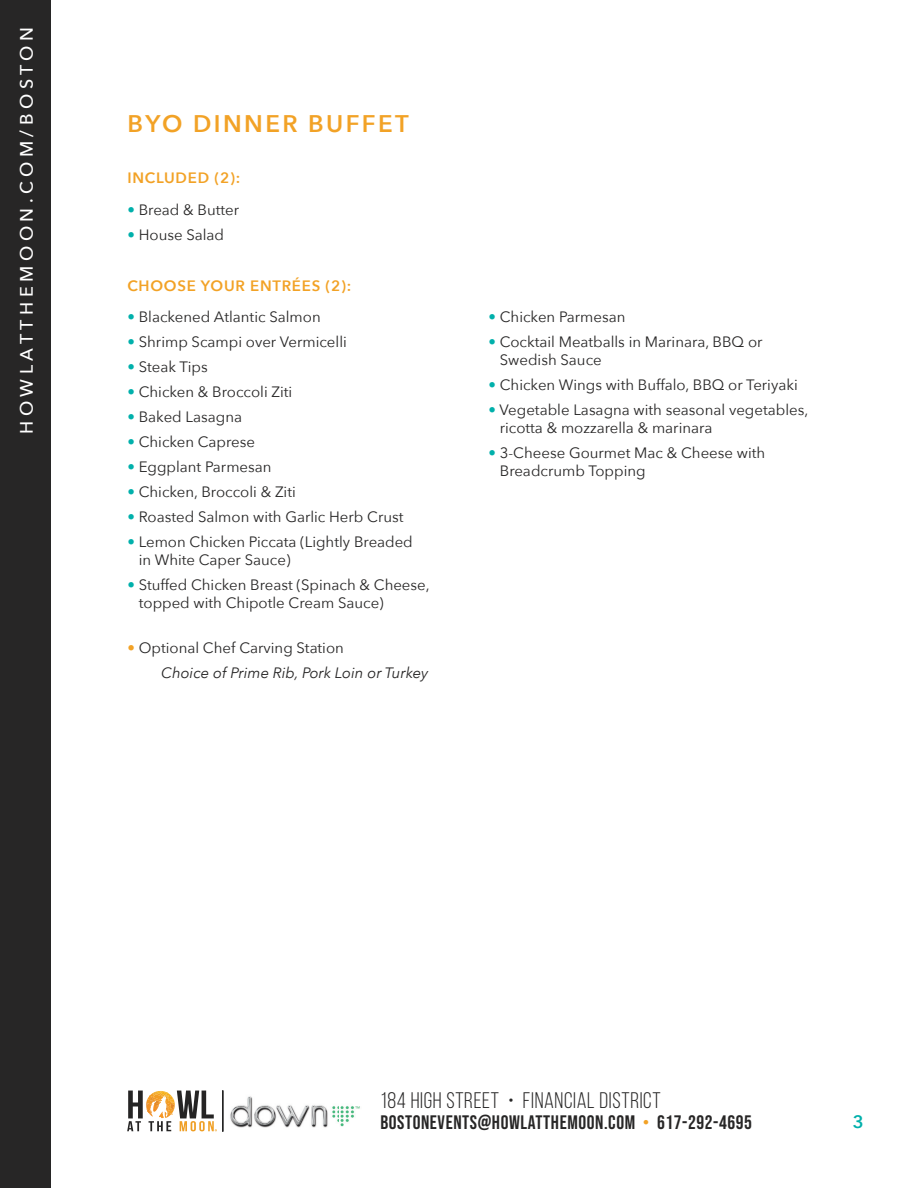
<style>
.page{position:relative;width:918px;height:1188px;background:#fff}
.page>*{position:absolute;margin:0;border:0;box-sizing:border-box;transform-origin:0 0}
.t1{font:600 24px "Avenir Next";letter-spacing:.1em;color:#f2a226}
.t2{font:22.5px "Bebas Neue";letter-spacing:.03em;color:#272626}
.t3{font:19.5px "Bebas Neue";letter-spacing:.03em;color:#272626}
.t4{font:500 18px "Avenir Next";letter-spacing:.25em;color:#fff}
.t5{font:600 18px "Avenir Next";color:#00b0ab}
.Food_Item_List{font:15px/18px "Avenir Next";color:#272626}
.t6{font:600 15px "Avenir Next";letter-spacing:.05em;color:#f2a226}
.Food_Item_List-2{font:italic 15px "Avenir Next";color:#272626}
.s1{color:#00b0ab}
.s2{color:#f2a226}
</style>
<div class="page">
<div style="left:0;top:0;width:51px;height:1188px;background:#272626"></div>
<img style="left:230px;top:1096px;width:130px;height:32px">
<svg style="left:127px;top:1090px;width:97px;height:42px"></svg>
<p class="t4" style="left:11px;top:434px;width:408px;rotate:-90deg">HOWLATTHEMOON.COM/BOSTON</p>
<p class="t1" style="left:127px;top:103px;width:283px">BYO DINNER BUFFET</p>
<p class="t6" style="left:127px;top:165px;width:114px">INCLUDED (2):</p>
<p class="Food_Item_List" style="left:128px;top:201px;width:113px"><span class="s1">•</span> Bread &amp; Butter</p>
<p class="Food_Item_List" style="left:128px;top:226px;width:98px"><span class="s1">•</span> House Salad</p>
<p class="t6" style="left:127px;top:273px;width:225px">CHOOSE YOUR ENTRÉES (2):</p>
<p class="Food_Item_List" style="left:128px;top:307px;width:195px"><span class="s1">•</span> Blackened Atlantic Salmon</p>
<p class="Food_Item_List" style="left:128px;top:332px;width:221px"><span class="s1">•</span> Shrimp Scampi over Vermicelli</p>
<p class="Food_Item_List" style="left:128px;top:357px;width:82px"><span class="s1">•</span> Steak Tips</p>
<p class="Food_Item_List" style="left:128px;top:382px;width:166px"><span class="s1">•</span> Chicken &amp; Broccoli Ziti</p>
<p class="Food_Item_List" style="left:128px;top:407px;width:116px"><span class="s1">•</span> Baked Lasagna</p>
<p class="Food_Item_List" style="left:128px;top:432px;width:129px"><span class="s1">•</span> Chicken Caprese</p>
<p class="Food_Item_List" style="left:128px;top:457px;width:146px"><span class="s1">•</span> Eggplant Parmesan</p>
<p class="Food_Item_List" style="left:128px;top:482px;width:170px"><span class="s1">•</span> Chicken, Broccoli &amp; Ziti</p>
<p class="Food_Item_List" style="left:128px;top:507px;width:278px"><span class="s1">•</span> Roasted Salmon with Garlic Herb Crust</p>
<p class="Food_Item_List" style="left:139px;top:532px;width:276px;text-indent:-11px"><span class="s1">•</span> Lemon Chicken Piccata (Lightly Breaded in White Caper Sauce)</p>
<p class="Food_Item_List" style="left:139px;top:575px;width:292px;text-indent:-11px"><span class="s1">•</span> Stuffed Chicken Breast (Spinach &amp; Cheese, topped with Chipotle Cream Sauce)</p>
<p class="Food_Item_List" style="left:128px;top:638px;width:218px"><span class="s2">•</span> Optional Chef Carving Station</p>
<p class="Food_Item_List-2" style="left:161px;top:660px;width:269px">Choice of Prime Rib, Pork Loin or Turkey</p>
<p class="Food_Item_List" style="left:489px;top:307px;width:138px"><span class="s1">•</span> Chicken Parmesan</p>
<p class="Food_Item_List" style="left:500px;top:332px;width:264px;text-indent:-11px"><span class="s1">•</span> Cocktail Meatballs in Marinara, BBQ or<br>Swedish Sauce</p>
<p class="Food_Item_List" style="left:489px;top:375px;width:311px"><span class="s1">•</span> Chicken Wings with Buffalo, BBQ or Teriyaki</p>
<p class="Food_Item_List" style="left:500px;top:400px;width:310px;text-indent:-11px"><span class="s1">•</span> Vegetable Lasagna with seasonal vegetables, ricotta &amp; mozzarella &amp; marinara</p>
<p class="Food_Item_List" style="left:500px;top:443px;width:267px;text-indent:-11px"><span class="s1">•</span> 3-Cheese Gourmet Mac &amp; Cheese with<br>Breadcrumb Topping</p>
<h2 class="t2" style="left:380px;top:1088px;width:282px">184 HIGH STREET • FINANCIAL DISTRICT</h2>
<h3 class="t3" style="left:380px;top:1111px;width:373px">BOSTONEVENTS@HOWLATTHEMOON.COM <span class="s2">•</span> 617-292-4695</h3>
<p class="t5" style="left:853px;top:1106px;width:12px">3</p>
</div>
